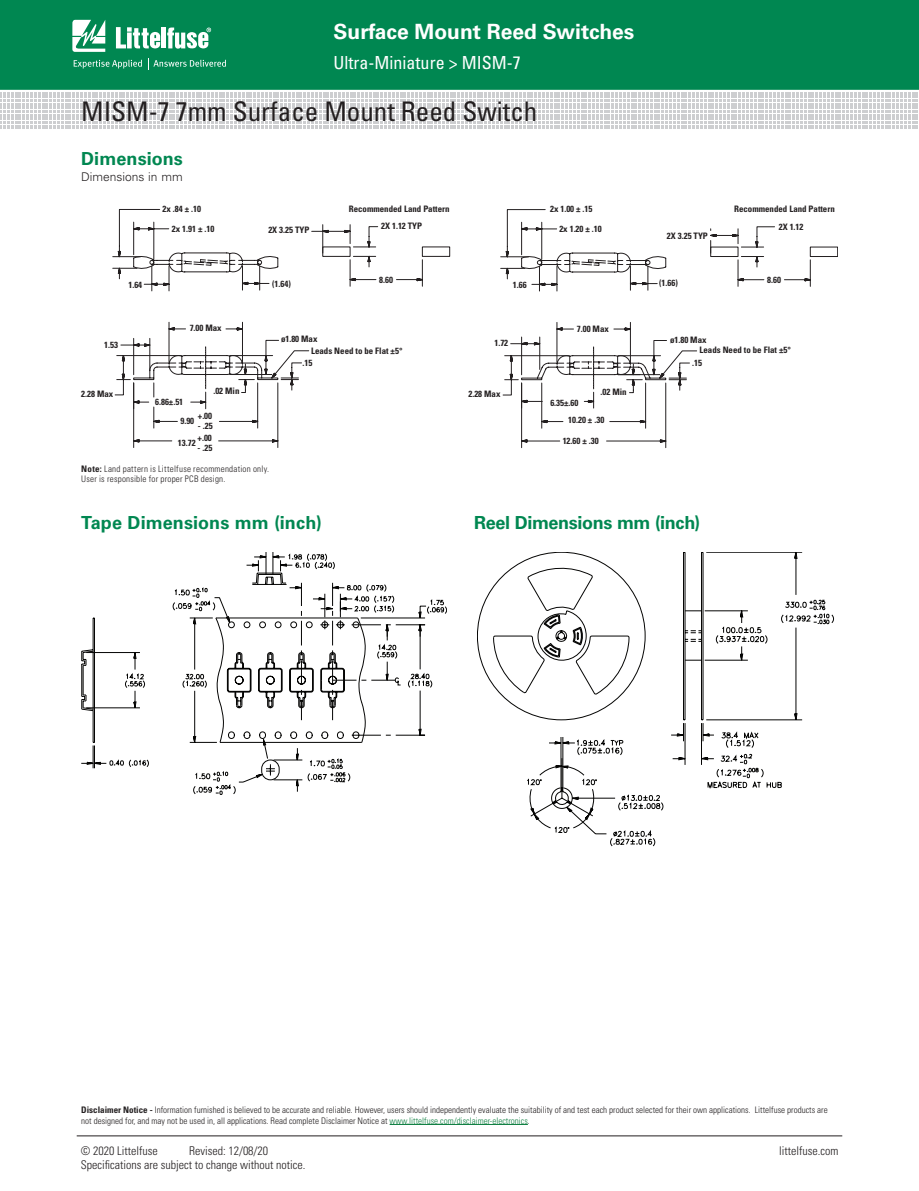
<style>
.page{position:relative;width:919px;height:1191px;background:#fff}
.page>*{position:absolute;margin:0;border:0;box-sizing:border-box;transform-origin:0 0}
.Series_Page_Heading{font:condensed 27px "Univers LT Std";color:#231f20}
.t1{font:700 21px "Univers LT Std";color:#fff}
.Strong_Bold_Body{font:700 18px "Univers LT Std";color:#008751}
.t2{font:condensed 18px "Univers LT Std";color:#fff}
.Strong_Bold_Body-2{font:700 18px "Univers LT Std";letter-spacing:-.02em;color:#008751}
.t3{font:300 condensed 12px "Univers LT Std";color:#231f20}
.Strong_Bold_Body-3{font:300 12px "Univers LT Std";color:#231f20}
._2_para{font:300 condensed 9px/10.8px "Univers LT Std";color:#231f20}
.Spec_body{font:300 condensed 9px/10.8px "Univers LT Std";letter-spacing:.025em;color:#231f20}
.t4{font:700 condensed 8.85px/10.4px "Univers LT Std";color:#231f20}
.s1{font-weight:700}
.s2{color:#0c7e3f}
</style>
<div class="page">
<hr style="left:77px;top:1135px;width:765px;height:1px;background:#231f20">
<div style="left:0;top:0;width:918px;height:90px;background:#008751"></div>
<svg style="left:72px;top:20px;width:33px;height:32px"></svg>
<div style="left:161px;top:28px;width:5px;height:20px;background:#fff"></div>
<svg style="left:167px;top:28px;width:44px;height:21px"></svg>
<svg style="left:116px;top:27px;width:44px;height:21px"></svg>
<svg style="left:74px;top:60px;width:68px;height:9px"></svg>
<svg style="left:148px;top:58px;width:78px;height:11px"></svg>
<svg style="left:0;top:92px;width:917px;height:35px"></svg>
<svg style="left:81px;top:552px;width:363px;height:240px"></svg>
<svg style="left:671px;top:552px;width:162px;height:236px"></svg>
<hr style="left:702px;top:552px;width:1px;height:168px;background:#050504">
<hr style="left:683px;top:552px;width:1px;height:168px;background:#050504">
<svg style="left:477px;top:552px;width:168px;height:168px"></svg>
<svg style="left:527px;top:737px;width:136px;height:109px"></svg>
<svg style="left:500px;top:209px;width:311px;height:239px"></svg>
<svg style="left:112px;top:209px;width:311px;height:239px"></svg>
<hr style="left:389px;top:1124px;width:139px;height:1px;background:#0c7e3f">
<h2 class="t1" style="left:333px;top:19px;width:302px">Surface Mount Reed Switches</h2>
<h3 class="t2" style="left:333px;top:51px;width:188px">Ultra-Miniature &gt; MISM-7</h3>
<p class="Series_Page_Heading" style="left:81px;top:94px;width:457px">MISM-7 7mm Surface Mount Reed Switch</p>
<p class="Strong_Bold_Body" style="left:81px;top:148px;width:103px">Dimensions</p>
<p class="Strong_Bold_Body-3" style="left:81px;top:169px;width:103px">Dimensions in mm</p>
<p class="t4" style="left:163px;top:203px;width:40px">2x .84 ± .10</p>
<p class="t4" style="left:172px;top:223px;width:44px">2x 1.91 ± .10</p>
<p class="t4" style="left:268px;top:225px;width:42px">2X 3.25 TYP</p>
<p class="t4" style="left:349px;top:203px;width:102px">Recommended Land Pattern</p>
<p class="t4" style="left:734px;top:203px;width:102px">Recommended Land Pattern</p>
<p class="t4" style="left:550px;top:203px;width:44px">2x 1.00 ± .15</p>
<p class="t4" style="left:559px;top:223px;width:44px">2x 1.20 ± .10</p>
<p class="t4" style="left:381px;top:220px;width:42px">2X 1.12 TYP</p>
<p class="t4" style="left:778px;top:222px;width:26px">2X 1.12</p>
<p class="t4" style="left:667px;top:231px;width:42px">2X 3.25 TYP</p>
<p class="t4" style="left:128px;top:279px;width:15px">1.64</p>
<p class="t4" style="left:272px;top:278px;width:20px">(1.64)</p>
<p class="t4" style="left:379px;top:275px;width:15px">8.60</p>
<p class="t4" style="left:104px;top:340px;width:15px">1.53</p>
<p class="t4" style="left:81px;top:389px;width:34px">2.28 Max</p>
<p class="t4" style="left:190px;top:323px;width:34px">7.00 Max</p>
<p class="t4" style="left:213px;top:386px;width:28px">.02 Min</p>
<p class="t4" style="left:155px;top:396px;width:30px">6.86±.51</p>
<p class="t4" style="left:180px;top:416px;width:15px">9.90</p>
<p class="t4" style="left:198px;top:410px;width:16px">+.00</p>
<p class="t4" style="left:198px;top:421px;width:16px">- .25</p>
<p class="t4" style="left:198px;top:432px;width:16px">+.00</p>
<p class="t4" style="left:198px;top:443px;width:16px">- .25</p>
<p class="t4" style="left:178px;top:438px;width:19px">13.72</p>
<p class="t4" style="left:281px;top:333px;width:38px">ø1.80 Max</p>
<p class="t4" style="left:311px;top:345px;width:93px">Leads Need to be Flat ±5°</p>
<p class="t4" style="left:302px;top:357px;width:11px">.15</p>
<p class="t4" style="left:513px;top:279px;width:15px">1.66</p>
<p class="t4" style="left:659px;top:278px;width:20px">(1.66)</p>
<p class="t4" style="left:577px;top:323px;width:34px">7.00 Max</p>
<p class="t4" style="left:767px;top:275px;width:15px">8.60</p>
<p class="t4" style="left:494px;top:338px;width:15px">1.72</p>
<p class="t4" style="left:468px;top:389px;width:34px">2.28 Max</p>
<p class="t4" style="left:600px;top:386px;width:28px">.02 Min</p>
<p class="t4" style="left:568px;top:394px;width:37px;line-height:17.7px;text-indent:-18px">6.35±.60<br>10.20 ± .30</p>
<p class="t4" style="left:562px;top:436px;width:37px">12.60 ± .30</p>
<p class="t4" style="left:699px;top:334px;width:93px;text-indent:-29px">ø1.80 Max<br>Leads Need to be Flat ±5°</p>
<p class="t4" style="left:692px;top:357px;width:11px">.15</p>
<p class="Spec_body" style="left:81px;top:463px;width:189px"><span class="s1">Note:</span> Land pattern is Littelfuse recommendation only.<br>User is responsible for proper PCB design.</p>
<p class="Strong_Bold_Body" style="left:81px;top:512px;width:242px">Tape Dimensions mm (inch)</p>
<p class="Strong_Bold_Body-2" style="left:474px;top:512px;width:228px">Reel Dimensions mm (inch)</p>
<p class="_2_para" style="left:81px;top:1104px;width:747px"><span class="s1">Disclaimer Notice -</span> Information furnished is believed to be accurate and reliable. However, users should independently evaluate the suitability of and test each product selected for their own applications. Littelfuse products are not designed for, and may not be used in, all applications. Read complete Disclaimer Notice at <span class="s2">www.littelfuse.com/disclaimer-electronics</span>.</p>
<h3 class="t3" style="left:81px;top:1143px;width:78px">© 2020 Littelfuse</h3>
<h3 class="t3" style="left:189px;top:1143px;width:81px">Revised: 12/08/20</h3>
<h3 class="t3" style="left:779px;top:1143px;width:61px">littelfuse.com</h3>
<h3 class="t3" style="left:81px;top:1157px;width:226px">Specifications are subject to change without notice.</h3>
</div>
